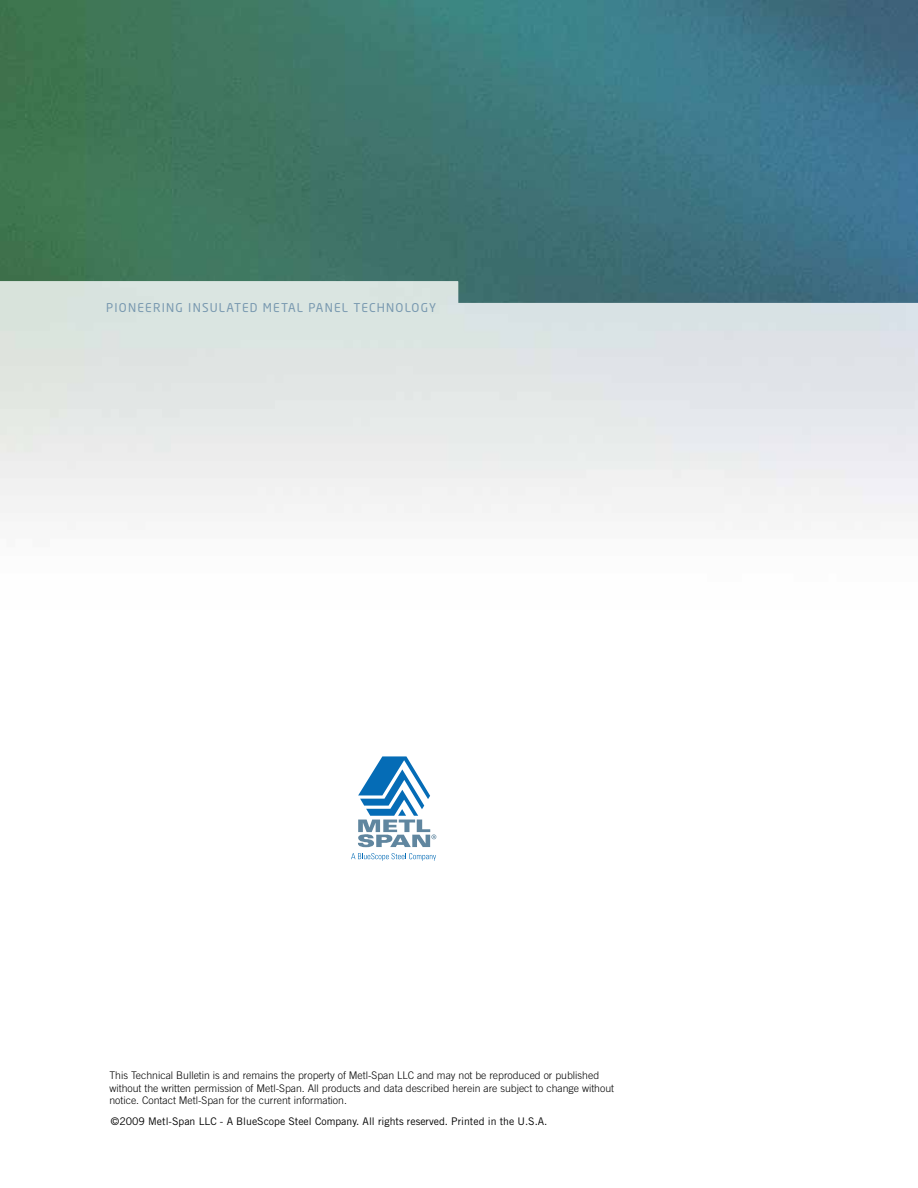
<style>
.page{position:relative;width:918px;height:1188px;background:#fff}
.page>*{position:absolute;margin:0;border:0;box-sizing:border-box;transform-origin:0 0}
.t1{font:12px "Neo Sans";letter-spacing:.1em;color:#7999b0}
.t2{font:300 10.5px/12.6px "Trade Gothic";color:#000}
.t3{font:10.5px "Trade Gothic";color:#000}
</style>
<div class="page">
<img style="left:0;top:0;width:918px;height:281px">
<img style="left:0;top:281px;width:918px;height:232px">
<svg style="left:351px;top:853px;width:85px;height:8px"></svg>
<svg style="left:358px;top:756px;width:78px;height:91px"></svg>
<p class="t1" style="left:106px;top:303px;width:332px">PIONEERING INSULATED METAL PANEL TECHNOLOGY</p>
<p class="t2" style="left:109px;top:1070px;width:506px">This Technical Bulletin is and remains the property of Metl-Span LLC and may not be reproduced or published without the written permission of Metl-Span. All products and data described herein are subject to change without notice. Contact Metl-Span for the current information.</p>
<p class="t3" style="left:111px;top:1118px;width:438px">©2009 Metl-Span LLC - A BlueScope Steel Company. All rights reserved. Printed in the U.S.A.</p>
</div>
